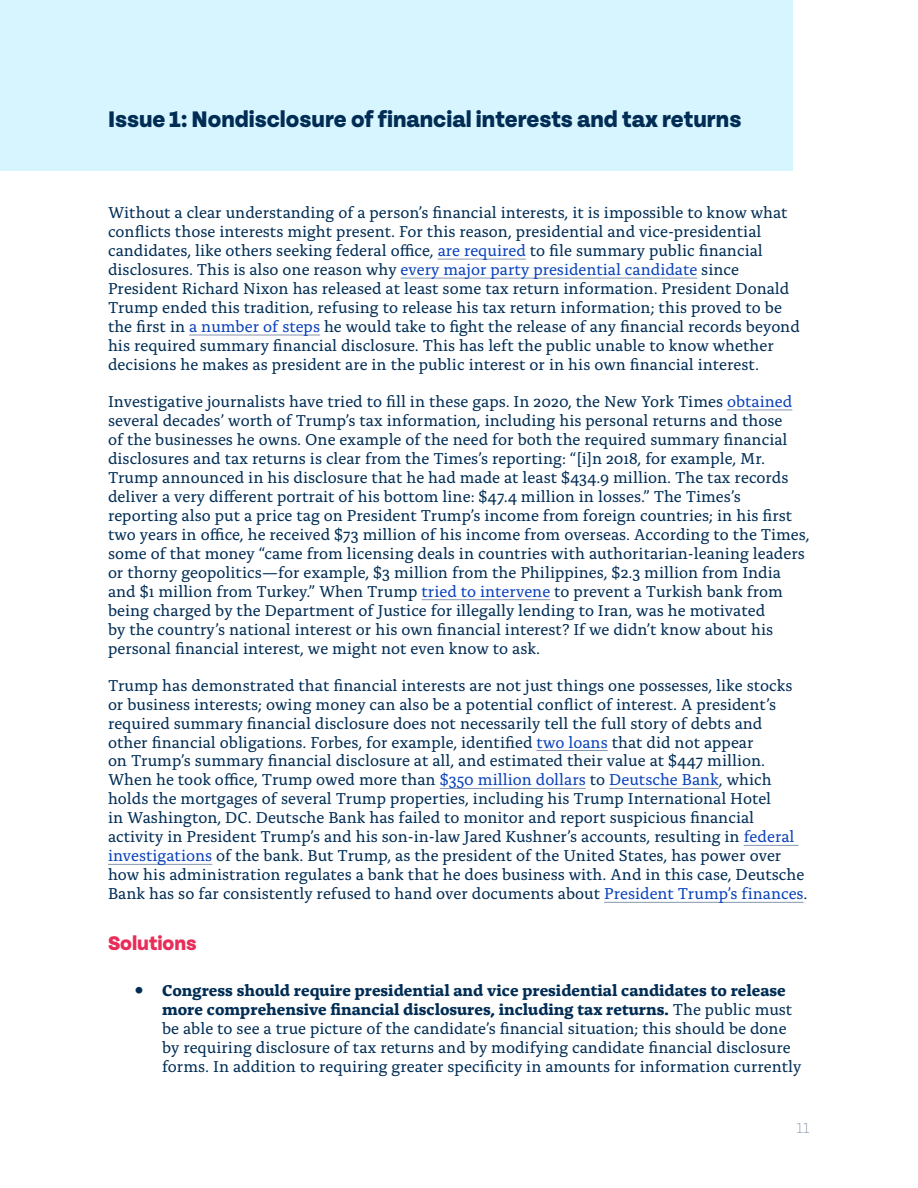
<style>
.page{position:relative;width:918px;height:1188px;background:#fff}
.page>*{position:absolute;margin:0;border:0;box-sizing:border-box;transform-origin:0 0}
.Issue_Heading{font:800 24px "Tenon";color:#012d55}
.Solutions_Heading{font:800 21px "Tenon";color:#e82d59}
.Paragraph_Style_1{font:16.5px/18.9px "Alda OTCEV";color:#012d55}
.t1{font:200 15px "Tenon";color:#8695ac}
.s1{color:#0a42bb}
.s2{font-family:"Farnham Display";font-weight:900;font-size:19.5px}
.s3{font-weight:700}
</style>
<div class="page">
<div style="left:0;top:0;width:792px;height:170px;background:#d6f5ff"></div>
<hr style="left:438px;top:259px;width:88px;height:1px;background:#8696ae">
<hr style="left:401px;top:278px;width:296px;height:1px;background:#8696ae">
<hr style="left:189px;top:335px;width:131px;height:1px;background:#8696ae">
<hr style="left:727px;top:410px;width:65px;height:1px;background:#8696ae">
<hr style="left:422px;top:599px;width:128px;height:1px;background:#8696ae">
<hr style="left:536px;top:750px;width:72px;height:1px;background:#8696ae">
<hr style="left:440px;top:788px;width:146px;height:1px;background:#8696ae">
<hr style="left:609px;top:788px;width:110px;height:1px;background:#8696ae">
<hr style="left:744px;top:845px;width:54px;height:1px;background:#8696ae">
<hr style="left:108px;top:864px;width:104px;height:1px;background:#8696ae">
<hr style="left:604px;top:902px;width:200px;height:1px;background:#8696ae">
<p class="Issue_Heading" style="left:108px;top:107px;width:635px">Issue 1: Nondisclosure of financial interests and tax returns</p>
<p class="Paragraph_Style_1" style="left:108px;top:202px;width:693px">Without a clear understanding of a person’s financial interests, it is impossible to know what conflicts those interests might present. For this reason, presidential and vice-presidential candidates, like others seeking federal office, <span class="s1">are required</span> to file summary public financial disclosures. This is also one reason why <span class="s1">every major party presidential candidate</span> since President Richard Nixon has released at least some tax return information. President Donald Trump ended this tradition, refusing to release his tax return information; this proved to be the first in <span class="s1">a number of steps</span> he would take to fight the release of any financial records beyond his required summary financial disclosure. This has left the public unable to know whether decisions he makes as president are in the public interest or in his own financial interest.</p>
<p class="Paragraph_Style_1" style="left:108px;top:391px;width:703px">Investigative journalists have tried to fill in these gaps. In 2020, the New York Times <span class="s1">obtained </span>several decades’ worth of Trump’s tax information, including his personal returns and those<br>of the businesses he owns. One example of the need for both the required summary financial disclosures and tax returns is clear from the Times’s reporting: “[i]n 2018, for example, Mr.<br>Trump announced in his disclosure that he had made at least $434.9 million. The tax records deliver a very different portrait of his bottom line: $47.4 million in losses.” The Times’s reporting also put a price tag on President Trump’s income from foreign countries; in his first two years in office, he received $73 million of his income from overseas. According to the Times, some of that money “came from licensing deals in countries with authoritarian-leaning leaders or thorny geopolitics—for example, $3 million from the Philippines, $2.3 million from India and $1 million from Turkey.” When Trump <span class="s1">tried to intervene</span> to prevent a Turkish bank from being charged by the Department of Justice for illegally lending to Iran, was he motivated<br>by the country’s national interest or his own financial interest? If we didn’t know about his personal financial interest, we might not even know to ask.</p>
<p class="Paragraph_Style_1" style="left:108px;top:674px;width:701px">Trump has demonstrated that financial interests are not just things one possesses, like stocks or business interests; owing money can also be a potential conflict of interest. A president’s required summary financial disclosure does not necessarily tell the full story of debts and<br>other financial obligations. Forbes, for example, identified <span class="s1">two loans</span> that did not appear<br>on Trump’s summary financial disclosure at all, and estimated their value at $447 million.<br>When he took office, Trump owed more than <span class="s1">$350 million dollars</span> to <span class="s1">Deutsche Bank</span>, which holds the mortgages of several Trump properties, including his Trump International Hotel<br>in Washington, DC. Deutsche Bank has failed to monitor and report suspicious financial activity in President Trump’s and his son-in-law Jared Kushner’s accounts, resulting in <span class="s1">federal investigations</span> of the bank. But Trump, as the president of the United States, has power over how his administration regulates a bank that he does business with. And in this case, Deutsche Bank has so far consistently refused to hand over documents about <span class="s1">President Trump’s finances</span>.</p>
<p class="Solutions_Heading" style="left:108px;top:932px;width:90px">Solutions</p>
<p class="Paragraph_Style_1" style="left:162px;top:980px;width:641px;text-indent:-27px"><span class="s2">•</span> <span class="s3">Congress should require presidential and vice presidential candidates to release more comprehensive financial disclosures, including tax returns.</span> The public must be able to see a true picture of the candidate’s financial situation; this should be done by requiring disclosure of tax returns and by modifying candidate financial disclosure forms. In addition to requiring greater specificity in amounts for information currently</p>
<p class="t1" style="left:796px;top:1120px;width:15px">11</p>
</div>
